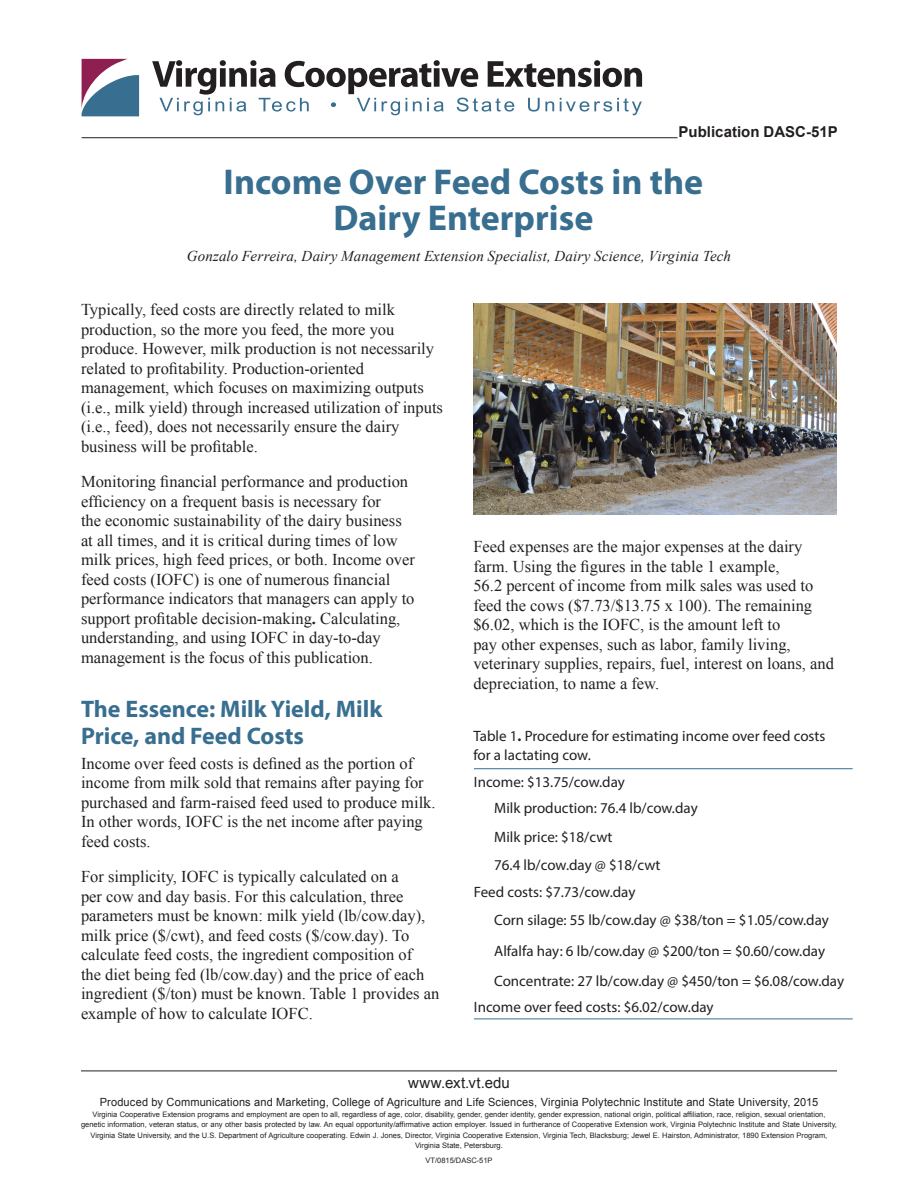
<style>
.page{position:relative;width:918px;height:1188px;background:#fff}
.page>*{position:absolute;margin:0;border:0;box-sizing:border-box;transform-origin:0 0}
.Headline{font:700 36px/36px "Myriad Pro";color:#386e8f;text-align:center}
.Subhead_1{font:700 24px/27px "Myriad Pro";color:#386e8f}
.Body{font:16.5px/19.5px "Times New Roman";color:#231f20}
.Table_Text{font:15px/19.5px "Myriad Pro";color:#231f20}
.Table_Headers{font:15px "Myriad Pro";color:#231f20}
.Authors{font:italic 15px "Times New Roman";letter-spacing:.005em;color:#231f20}
.t1{font:700 15px "Arial";color:#231f20}
.t2{font:15px "Arial";letter-spacing:.025em;color:#231f20}
.t3{font:11.25px "Arial";letter-spacing:.015em;color:#231f20}
.t4{font:7.5px/10.5px "Arial";color:#231f20;text-align:center}
.s1{font-weight:700}
</style>
<div class="page">
<svg style="left:82px;top:59px;width:57px;height:57px"></svg>
<svg style="left:152px;top:60px;width:490px;height:55px"></svg>
<hr style="left:82px;top:137px;width:596px;height:1px;background:#231f20">
<hr style="left:81px;top:1071px;width:756px;height:1px;background:#231f20">
<hr style="left:474px;top:1019px;width:379px;height:1px;background:#386e8f">
<hr style="left:474px;top:768px;width:379px;height:1px;background:#386e8f">
<img style="left:473px;top:304px;width:364px;height:210px">
<p class="t1" style="left:679px;top:122px;width:161px">Publication DASC-51P</p>
<p class="Headline" style="left:224px;top:163px;width:481px">Income Over Feed Costs in the<br>Dairy Enterprise</p>
<p class="Authors" style="left:187px;top:245px;width:546px">Gonzalo Ferreira, Dairy Management Extension Specialist, Dairy Science, Virginia Tech</p>
<p class="Body" style="left:81px;top:300px;width:364px">Typically, feed costs are directly related to milk production, so the more you feed, the more you produce. However, milk production is not necessarily related to profitability. Production-oriented management, which focuses on maximizing outputs (i.e., milk yield) through increased utilization of inputs (i.e., feed), does not necessarily ensure the dairy business will be profitable.</p>
<p class="Body" style="left:81px;top:472px;width:336px">Monitoring financial performance and production efficiency on a frequent basis is necessary for<br>the economic sustainability of the dairy business at all times, and it is critical during times of low milk prices, high feed prices, or both. Income over feed costs (IOFC) is one of numerous financial performance indicators that managers can apply to support profitable decision-making<span class="s1">.</span> Calculating, understanding, and using IOFC in day-to-day management is the focus of this publication.</p>
<p class="Subhead_1" style="left:81px;top:694px;width:303px">The Essence: Milk Yield, Milk<br>Price, and Feed Costs</p>
<p class="Body" style="left:81px;top:753px;width:356px">Income over feed costs is defined as the portion of income from milk sold that remains after paying for purchased and farm-raised feed used to produce milk.<br>In other words, IOFC is the net income after paying feed costs.</p>
<p class="Body" style="left:81px;top:867px;width:360px">For simplicity, IOFC is typically calculated on a<br>per cow and day basis. For this calculation, three parameters must be known: milk yield (lb/cow.day), milk price ($/cwt), and feed costs ($/cow.day). To calculate feed costs, the ingredient composition of<br>the diet being fed (lb/cow.day) and the price of each ingredient ($/ton) must be known. Table 1 provides an example of how to calculate IOFC.</p>
<p class="Body" style="left:473px;top:537px;width:362px">Feed expenses are the major expenses at the dairy farm. Using the figures in the table 1 example,<br>56.2 percent of income from milk sales was used to feed the cows ($7.73/$13.75 x 100). The remaining $6.02, which is the IOFC, is the amount left to<br>pay other expenses, such as labor, family living, veterinary supplies, repairs, fuel, interest on loans, and depreciation, to name a few.</p>
<p class="Table_Text" style="left:473px;top:726px;width:354px">Table 1<span class="s1">.</span> Procedure for estimating income over feed costs for a lactating cow.</p>
<p class="Table_Headers" style="left:474px;top:772px;width:152px">Income: $13.75/cow.day</p>
<p class="Table_Text" style="left:494px;top:798px;width:205px">Milk production: 76.4 lb/cow.day</p>
<p class="Table_Text" style="left:494px;top:827px;width:120px">Milk price: $18/cwt</p>
<p class="Table_Text" style="left:494px;top:855px;width:168px">76.4 lb/cow.day @ $18/cwt</p>
<p class="Table_Headers" style="left:474px;top:883px;width:163px">Feed costs: $7.73/cow.day</p>
<p class="Table_Text" style="left:494px;top:910px;width:336px">Corn silage: 55 lb/cow.day @ $38/ton = $1.05/cow.day</p>
<p class="Table_Text" style="left:494px;top:941px;width:332px">Alfalfa hay: 6 lb/cow.day @ $200/ton = $0.60/cow.day</p>
<p class="Table_Text" style="left:494px;top:971px;width:351px">Concentrate: 27 lb/cow.day @ $450/ton = $6.08/cow.day</p>
<p class="Table_Headers" style="left:474px;top:998px;width:241px">Income over feed costs: $6.02/cow.day</p>
<p class="t2" style="left:408px;top:1073px;width:103px">www.ext.vt.edu</p>
<p class="t3" style="left:100px;top:1095px;width:720px">Produced by Communications and Marketing, College of Agriculture and Life Sciences, Virginia Polytechnic Institute and State University, 2015</p>
<p class="t4" style="left:81px;top:1109px;width:758px">Virginia Cooperative Extension programs and employment are open to all, regardless of age, color, disability, gender, gender identity, gender expression, national origin, political affiliation, race, religion, sexual orientation, genetic information, veteran status, or any other basis protected by law. An equal opportunity/affirmative action employer. Issued in furtherance of Cooperative Extension work, Virginia Polytechnic Institute and State University, Virginia State University, and the U.S. Department of Agriculture cooperating. Edwin J. Jones, Director, Virginia Cooperative Extension, Virginia Tech, Blacksburg; Jewel E. Hairston, Administrator, 1890 Extension Program, Virginia State, Petersburg.</p>
<p class="t4" style="left:426px;top:1155px;width:69px">VT/0815/DASC-51P</p>
</div>
